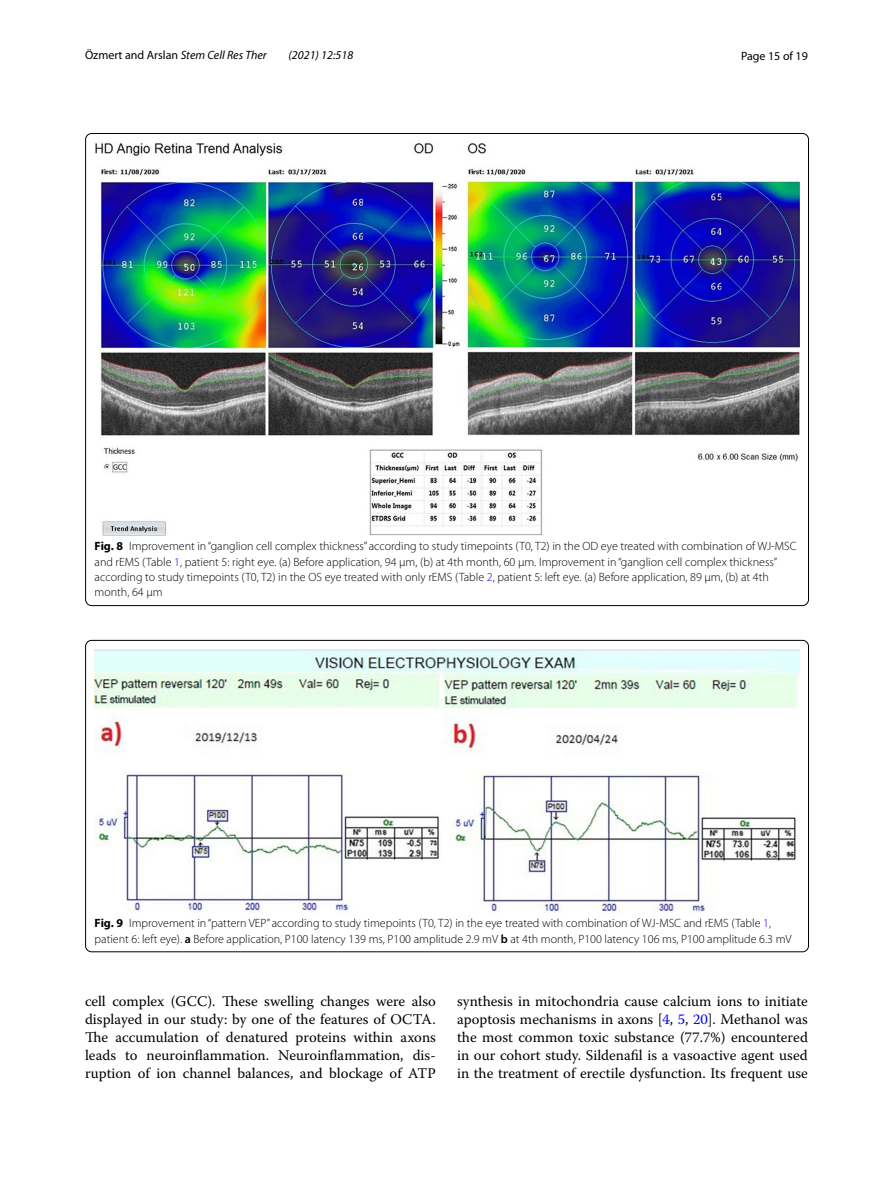
<style>
.page{position:relative;width:893px;height:1187px;background:#fff}
.page>*{position:absolute;margin:0;border:0;box-sizing:border-box;transform-origin:0 0}
.t1{font:14.7px/18px "Warnock Pro";color:#000;text-align:justify}
.t2{font:300 12px/15px "Myriad Pro";color:#000}
.t3{font:12px "Myriad Pro";color:#000}
.t4{font:italic 12px "Myriad Pro";color:#000}
.s1{font-style:italic}
.s2{font-weight:700}
.s3{color:#00f}
.s4{font-weight:600}
</style>
<div class="page">
<img style="left:94px;top:142px;width:706px;height:393px">
<img style="left:94px;top:649px;width:706px;height:263px">
<p class="t3" style="left:85px;top:48px;width:183px">Özmert and Arslan <span class="s1">Stem Cell Res Ther</span></p>
<p class="t4" style="left:289px;top:48px;width:66px">(2021) 12:518</p>
<p class="t3" style="left:741px;top:48px;width:68px">Page 15 of 19</p>
<p class="t2" style="left:95px;top:539px;width:703px"><span class="s2">Fig. 8</span> Improvement in “ganglion cell complex thickness” according to study timepoints (T0, T2) in the OD eye treated with combination of WJ-MSC and rEMS (Table <span class="s3">1</span>, patient 5: right eye. (a) Before application, 94 µm, (b) at 4th month, 60 µm. Improvement in “ganglion cell complex thickness” according to study timepoints (T0, T2) in the OS eye treated with only rEMS (Table <span class="s3">2</span>, patient 5: left eye. (a) Before application, 89 µm, (b) at 4th month, 64 µm</p>
<p class="t2" style="left:95px;top:916px;width:698px"><span class="s2">Fig. 9</span> Improvement in “pattern VEP” according to study timepoints (T0, T2) in the eye treated with combination of WJ-MSC and rEMS (Table <span class="s3">1</span>, patient 6: left eye). <span class="s4">a</span> Before application, P100 latency 139 ms, P100 amplitude 2.9 mV <span class="s4">b</span> at 4th month, P100 latency 106 ms, P100 amplitude 6.3 mV</p>
<p class="t1" style="left:85px;top:992px;width:352px">cell complex (GCC). These swelling changes were also displayed in our study: by one of the features of OCTA.<br>The accumulation of denatured proteins within axons leads to neuroinflammation. Neuroinflammation, dis&shy;ruption of ion channel balances, and blockage of ATP</p>
<p class="t1" style="left:457px;top:992px;width:352px">synthesis in mitochondria cause calcium ions to initiate apoptosis mechanisms in axons [<span class="s3">4</span>, <span class="s3">5</span>, <span class="s3">20</span>]. Methanol was the most common toxic substance (77.7%) encountered in our cohort study. Sildenafil is a vasoactive agent used in the treatment of erectile dysfunction. Its frequent use</p>
</div>
